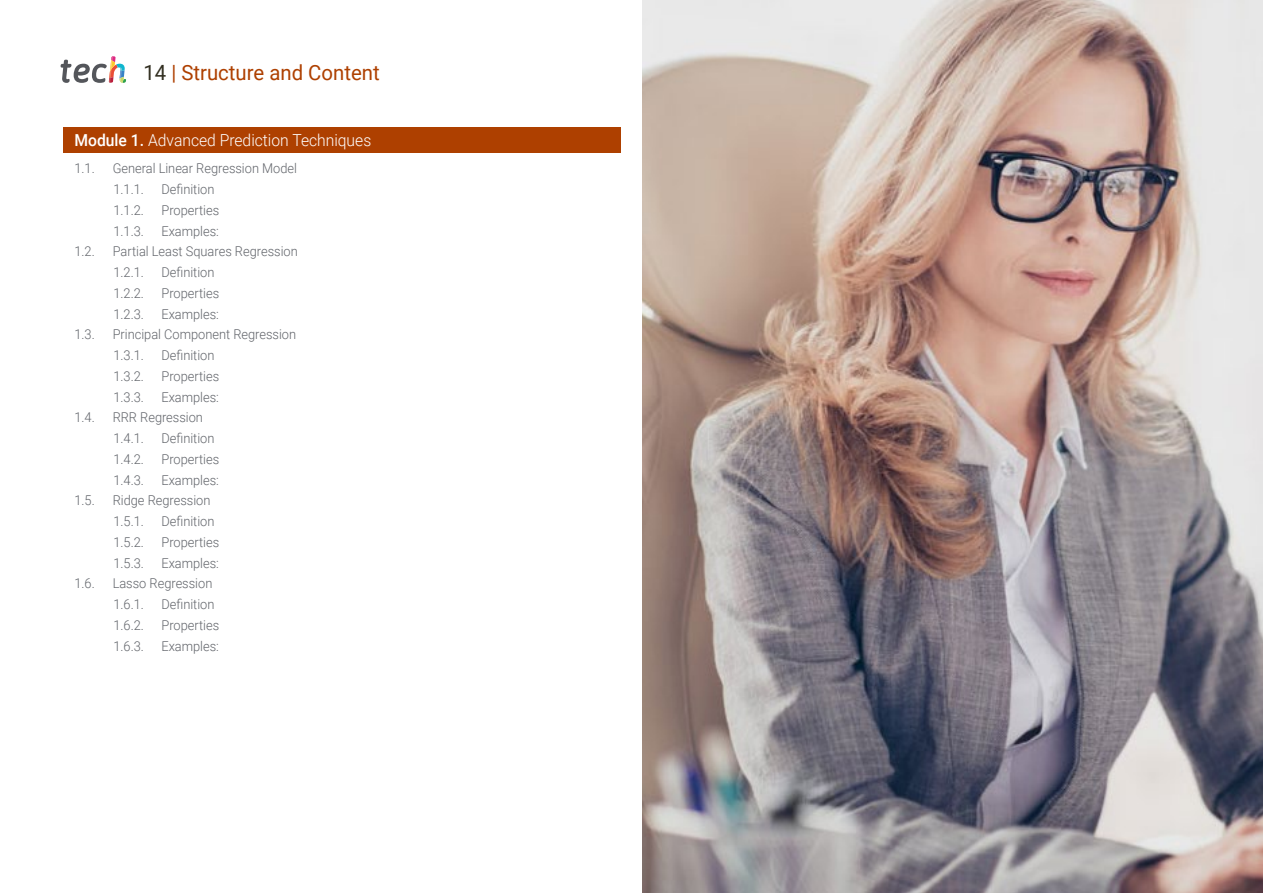
<style>
.page{position:relative;width:1263px;height:893px;background:#fff}
.page>*{position:absolute;margin:0;border:0;box-sizing:border-box;transform-origin:0 0}
.t1{font:21px "Roboto";color:#ae4000}
.t2{font:300 16.5px "Roboto";color:#fff;scale:.95 1}
.t3{font:300 13.5px/20.7px "Roboto";color:#61646a;scale:.95 1}
.s1{color:#312e20}
.s2{font-weight:500}
</style>
<div class="page">
<div style="left:63px;top:128px;width:558px;height:25px;background:#ae4000"></div>
<svg style="left:61px;top:56px;width:65px;height:27px"></svg>
<img style="left:642px;top:0;width:621px;height:893px">
<h1 class="t1" style="left:144px;top:57px;width:238px"><span class="s1">14</span> | Structure and Content</h1>
<p class="t2" style="left:74px;top:129px;width:314px"><span class="s2">Module 1.</span> Advanced Prediction Techniques</p>
<p class="t3" style="left:74px;top:158px;width:23px">1.1.</p>
<p class="t3" style="left:113px;top:158px;width:196px">General Linear Regression Model<br>1.1.1.</p>
<p class="t3" style="left:161px;top:179px;width:57px">Definition</p>
<p class="t3" style="left:113px;top:199px;width:34px">1.1.2.</p>
<p class="t3" style="left:161px;top:199px;width:62px">Properties</p>
<p class="t3" style="left:113px;top:220px;width:34px">1.1.3.</p>
<p class="t3" style="left:161px;top:220px;width:62px">Examples:</p>
<p class="t3" style="left:74px;top:241px;width:23px">1.2.</p>
<p class="t3" style="left:113px;top:241px;width:196px">Partial Least Squares Regression<br>1.2.1.</p>
<p class="t3" style="left:161px;top:262px;width:57px">Definition</p>
<p class="t3" style="left:113px;top:282px;width:34px">1.2.2.</p>
<p class="t3" style="left:161px;top:282px;width:62px">Properties</p>
<p class="t3" style="left:113px;top:303px;width:34px">1.2.3.</p>
<p class="t3" style="left:161px;top:303px;width:62px">Examples:</p>
<p class="t3" style="left:74px;top:324px;width:23px">1.3.</p>
<p class="t3" style="left:113px;top:324px;width:195px">Principal Component Regression<br>1.3.1.</p>
<p class="t3" style="left:161px;top:345px;width:57px">Definition</p>
<p class="t3" style="left:113px;top:365px;width:34px">1.3.2.</p>
<p class="t3" style="left:161px;top:365px;width:62px">Properties</p>
<p class="t3" style="left:113px;top:386px;width:34px">1.3.3.</p>
<p class="t3" style="left:161px;top:386px;width:62px">Examples:</p>
<p class="t3" style="left:74px;top:407px;width:23px">1.4.</p>
<p class="t3" style="left:113px;top:407px;width:97px">RRR Regression<br>1.4.1.</p>
<p class="t3" style="left:161px;top:428px;width:57px">Definition</p>
<p class="t3" style="left:113px;top:448px;width:34px">1.4.2.</p>
<p class="t3" style="left:161px;top:448px;width:62px">Properties</p>
<p class="t3" style="left:113px;top:469px;width:34px">1.4.3.</p>
<p class="t3" style="left:161px;top:469px;width:62px">Examples:</p>
<p class="t3" style="left:74px;top:490px;width:23px">1.5.</p>
<p class="t3" style="left:113px;top:490px;width:104px">Ridge Regression<br>1.5.1.</p>
<p class="t3" style="left:161px;top:511px;width:57px">Definition</p>
<p class="t3" style="left:113px;top:531px;width:34px">1.5.2.</p>
<p class="t3" style="left:161px;top:531px;width:62px">Properties</p>
<p class="t3" style="left:113px;top:552px;width:34px">1.5.3.</p>
<p class="t3" style="left:161px;top:552px;width:62px">Examples:</p>
<p class="t3" style="left:74px;top:573px;width:23px">1.6.</p>
<p class="t3" style="left:113px;top:573px;width:106px">Lasso Regression<br>1.6.1.</p>
<p class="t3" style="left:161px;top:594px;width:57px">Definition</p>
<p class="t3" style="left:113px;top:614px;width:34px">1.6.2.</p>
<p class="t3" style="left:161px;top:614px;width:62px">Properties</p>
<p class="t3" style="left:113px;top:635px;width:34px">1.6.3.</p>
<p class="t3" style="left:161px;top:635px;width:62px">Examples:</p>
</div>
